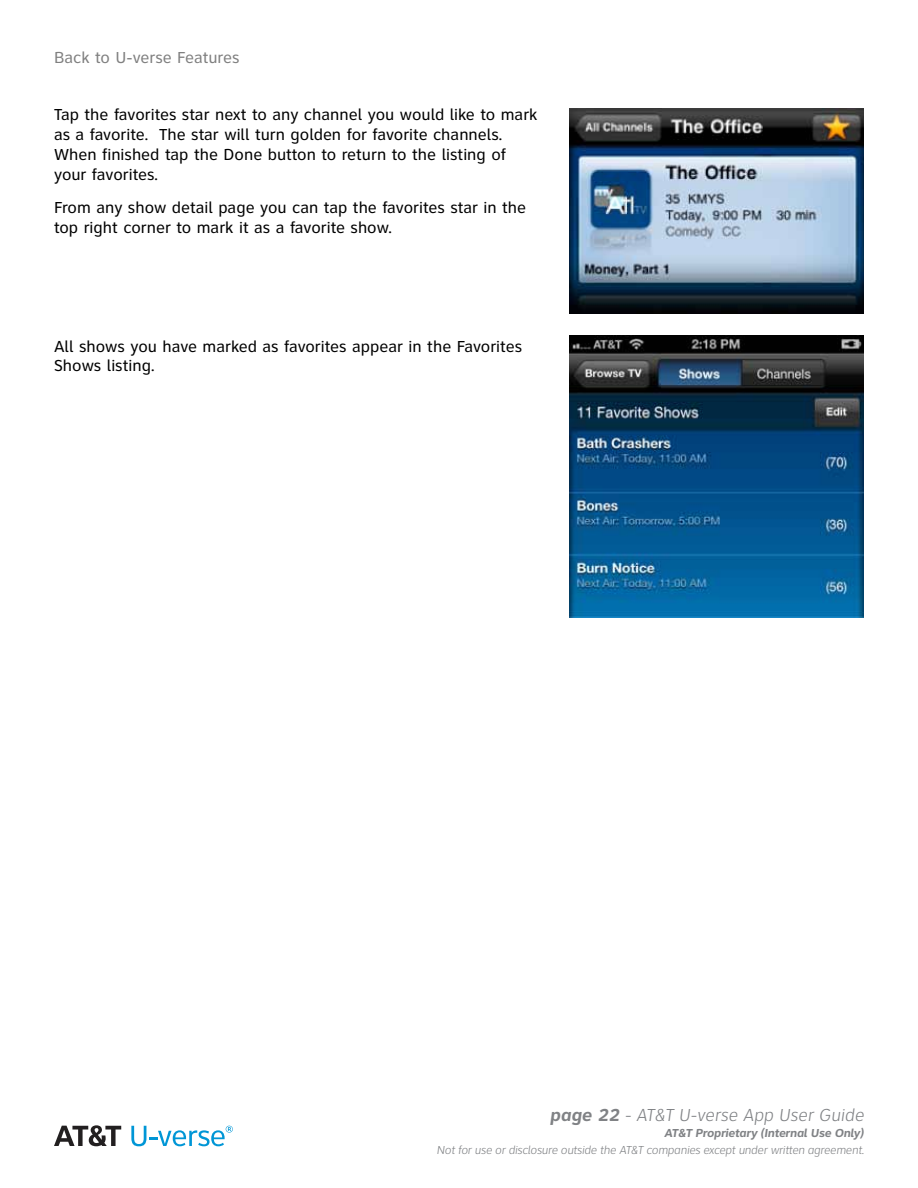
<style>
.page{position:relative;width:918px;height:1188px;background:#fff}
.page>*{position:absolute;margin:0;border:0;box-sizing:border-box;transform-origin:0 0}
.t1{font:italic 300 18px "Clearview ATT";color:#808285}
.t2{font:16.5px/19.8px "Clearview ATT";color:#000}
.t3{font:16.5px "Clearview ATT";color:#808080}
.t4{font:italic 300 12px "Clearview ATT";letter-spacing:-.02em;color:#808285}
.t5{font:italic 700 12px "Clearview ATT";letter-spacing:-.02em;color:#808285}
.s1{font-weight:700}
</style>
<div class="page">
<svg style="left:54px;top:1125px;width:67px;height:21px"></svg>
<svg style="left:131px;top:1126px;width:102px;height:20px"></svg>
<img style="left:570px;top:108px;width:294px;height:205px">
<img style="left:570px;top:335px;width:294px;height:283px">
<p class="t3" style="left:54px;top:48px;width:187px">Back to U-verse Features</p>
<p class="t2" style="left:54px;top:105px;width:485px">Tap the favorites star next to any channel you would like to mark as a favorite. The star will turn golden for favorite channels.<br>When finished tap the Done button to return to the listing of your favorites.</p>
<p class="t2" style="left:54px;top:198px;width:474px">From any show detail page you can tap the favorites star in the top right corner to mark it as a favorite show.</p>
<p class="t2" style="left:54px;top:336px;width:470px">All shows you have marked as favorites appear in the Favorites<br>Shows listing.</p>
<p class="t1" style="left:550px;top:1105px;width:316px"><span class="s1">page 22</span> - AT&amp;T U-verse App User Guide</p>
<p class="t5" style="left:664px;top:1126px;width:201px">AT&amp;T Proprietary (Internal Use Only)</p>
<p class="t4" style="left:437px;top:1143px;width:429px">Not for use or disclosure outside the AT&amp;T companies except under written agreement.</p>
</div>
